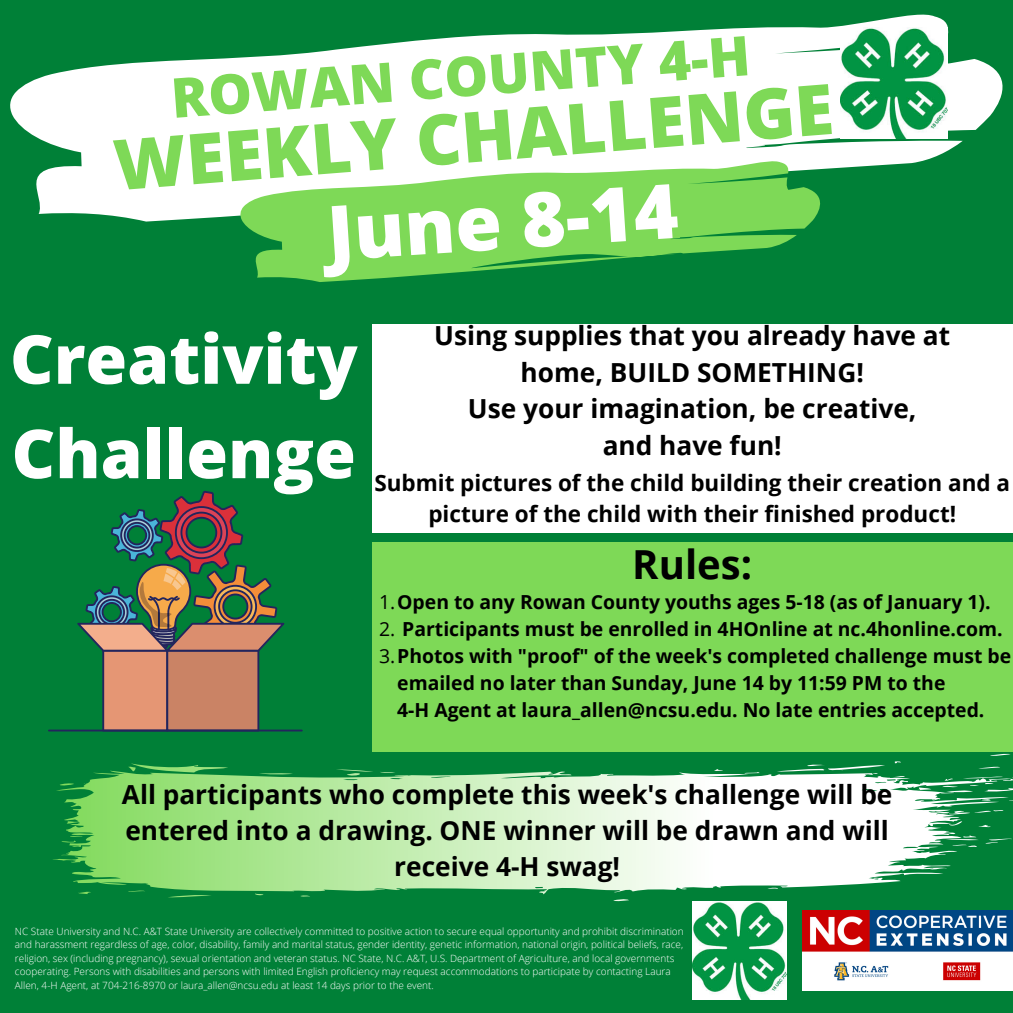
<style>
.page{position:relative;width:1013px;height:1013px;background:#fff}
.page>*{position:absolute;margin:0;border:0;box-sizing:border-box;transform-origin:0 0}
.t1{font:800 75.62px "Open Sans";color:#fff}
.t2{font:800 70px "Open Sans";color:#7ed957}
.t3{font:800 67.5px/94.4px "Open Sans";color:#fff}
.t4{font:800 55px "Open Sans";color:#7ed957}
.t5{font:700 40px "Open Sans";color:#000}
.t6{font:700 26.25px/36.5px "Open Sans";color:#000;text-align:center}
.t7{font:700 22.5px/31px "Open Sans";color:#000;text-align:center}
.t8{font:700 19.38px "Open Sans";color:#000}
.t9{font:300 10px/13.6px "Open Sans";color:#fff}
.s1{font-weight:400}
</style>
<div class="page">
<div style="left:0;top:0;width:1012px;height:1012px;background:#008037"></div>
<div style="left:29px;top:324px;width:983px;height:209px;background:#fff"></div>
<div style="left:29px;top:542px;width:983px;height:209px;background:#7ed957"></div>
<svg style="left:10px;top:14px;width:992px;height:207px;fill:#fff"></svg>
<img style="left:840px;top:27px;width:107px;height:112px">
<svg style="left:240px;top:161px;width:580px;height:121px;fill:#7ed957"></svg>
<div style="left:0;top:311px;width:371px;height:441px;background:#008037"></div>
<svg style="left:53px;top:753px;width:959px;height:148px"></svg>
<img style="left:802px;top:910px;width:210px;height:80px">
<img style="left:692px;top:901px;width:94px;height:98px">
<svg style="left:77px;top:491px;width:207px;height:238px"></svg>
<hr style="left:48px;top:729px;width:255px;height:2px;background:#23255d">
<h3 class="t4" style="left:168px;top:58px;width:582px;rotate:-4deg">ROWAN COUNTY 4-H</h3>
<h2 class="t2" style="left:109px;top:119px;width:723px;rotate:-5deg">WEEKLY CHALLENGE</h2>
<h1 class="t1" style="left:323px;top:181px;width:353px;rotate:-4deg">June 8-14</h1>
<h3 class="t3" style="left:10px;top:310px;width:349px">Creativity<br>Challenge</h3>
<h3 class="t6" style="left:434px;top:317px;width:517px">Using supplies that you already have at home, BUILD SOMETHING!<br>Use your imagination, be creative,<br>and have fun!</h3>
<h3 class="t7" style="left:374px;top:467px;width:637px">Submit pictures of the child building their creation and a picture of the child with their finished product!</h3>
<h3 class="t5" style="left:632px;top:536px;width:121px">Rules:</h3>
<h3 class="t8" style="left:379px;top:588px;width:613px"><span class="s1">1.</span>Open to any Rowan County youths ages 5-18 (as of January 1).</h3>
<h3 class="t8" style="left:379px;top:615px;width:625px"><span class="s1">2.</span> Participants must be enrolled in 4HOnline at nc.4honline.com.</h3>
<h3 class="t8" style="left:379px;top:642px;width:633px"><span class="s1">3.</span>Photos with "proof" of the week's completed challenge must be</h3>
<h3 class="t8" style="left:397px;top:669px;width:549px">emailed no later than Sunday, June 14 by 11:59 PM to the</h3>
<h3 class="t8" style="left:397px;top:696px;width:589px">4-H Agent at laura_allen@ncsu.edu. No late entries accepted.</h3>
<h3 class="t6" style="left:122px;top:775px;width:772px">All participants who complete this week's challenge will be entered into a drawing. ONE winner will be drawn and will receive 4-H swag!</h3>
<p class="t9" style="left:15px;top:923px;width:670px">NC State University and N.C. A&amp;T State University are collectively committed to positive action to secure equal opportunity and prohibit discrimination and harassment regardless of age, color, disability, family and marital status, gender identity, genetic information, national origin, political beliefs, race, religion, sex (including pregnancy), sexual orientation and veteran status. NC State, N.C. A&amp;T, U.S. Department of Agriculture, and local governments cooperating. Persons with disabilities and persons with limited English proficiency may request accommodations to participate by contacting Laura Allen, 4-H Agent, at 704-216-8970 or laura_allen@ncsu.edu at least 14 days prior to the event.</p>
</div>
